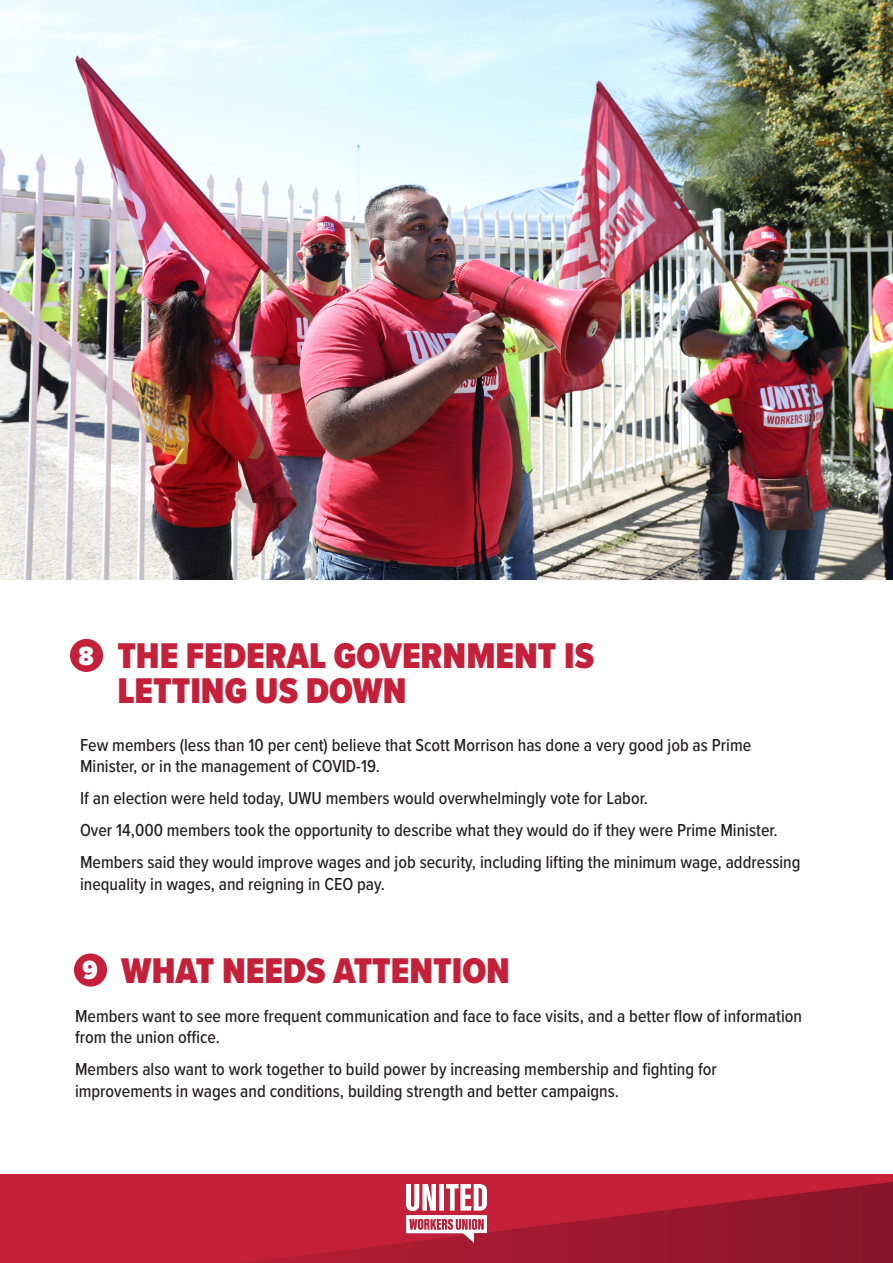
<style>
.page{position:relative;width:893px;height:1263px;background:#fff}
.page>*{position:absolute;margin:0;border:0;box-sizing:border-box;transform-origin:0 0}
.t1{font:900 37.05px/35.1px "Proxima Nova Cond";color:#c5203a}
.t2{font:900 27.3px "Proxima Nova Cond";color:#fff}
.t3{font:500 18px/21.6px "Proxima Nova Cond";color:#231f20}
</style>
<div class="page">
<div style="left:0;top:1174px;width:893px;height:89px;background:#c5203a"></div>
<svg style="left:247px;top:1182px;width:646px;height:81px"></svg>
<div style="left:70px;top:639px;width:33px;height:33px;background:#c5203a;border-radius:50%"></div>
<div style="left:74px;top:953px;width:33px;height:33px;background:#c5203a;border-radius:50%"></div>
<img style="left:0;top:0;width:893px;height:579px">
<img style="left:407px;top:1185px;width:79px;height:57px">
<p class="t2" style="left:79px;top:636px;width:17px">8</p>
<p class="t1" style="left:117px;top:638px;width:478px">THE FEDERAL GOVERNMENT IS<br>LETTING US DOWN</p>
<p class="t3" style="left:80px;top:733px;width:673px">Few members (less than 10 per cent) believe that Scott Morrison has done a very good job as Prime<br>Minister, or in the management of COVID-19.</p>
<p class="t3" style="left:80px;top:787px;width:569px">If an election were held today, UWU members would overwhelmingly vote for Labor.</p>
<p class="t3" style="left:80px;top:819px;width:699px">Over 14,000 members took the opportunity to describe what they would do if they were Prime Minister.</p>
<p class="t3" style="left:80px;top:851px;width:722px">Members said they would improve wages and job security, including lifting the minimum wage, addressing inequality in wages, and reigning in CEO pay.</p>
<p class="t2" style="left:83px;top:950px;width:17px">9</p>
<p class="t1" style="left:121px;top:953px;width:390px">WHAT NEEDS ATTENTION</p>
<p class="t3" style="left:75px;top:1004px;width:728px">Members want to see more frequent communication and face to face visits, and a better flow of information from the union office.</p>
<p class="t3" style="left:75px;top:1058px;width:643px">Members also want to work together to build power by increasing membership and fighting for improvements in wages and conditions, building strength and better campaigns.</p>
</div>
